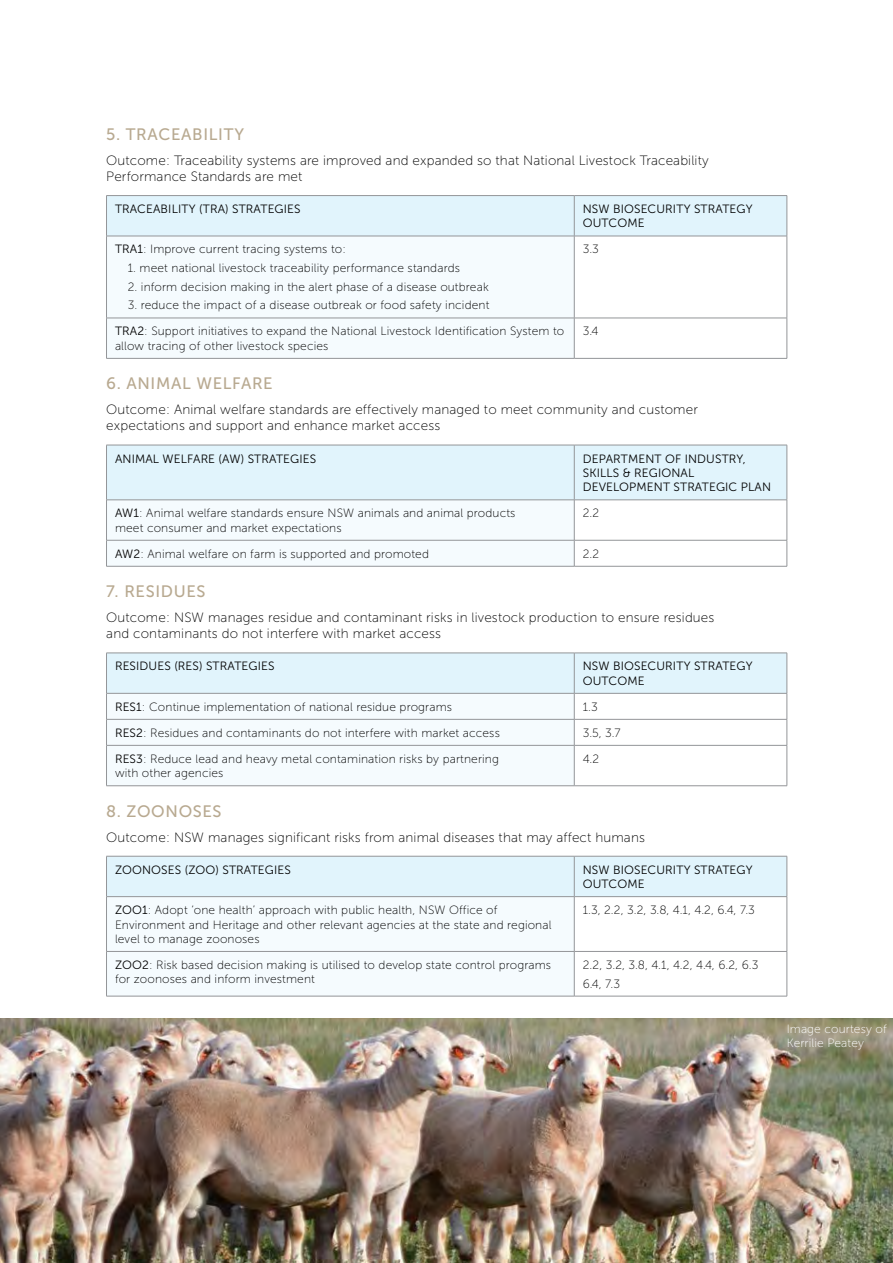
<style>
.page{position:relative;width:893px;height:1263px;background:#fff}
.page>*{position:absolute;margin:0;border:0;box-sizing:border-box;transform-origin:0 0}
.heading2{font:16.5px "Museo Sans 500";letter-spacing:.04em;color:#b8a990}
.text{font:13.5px/16.2px "Museo Sans 100";letter-spacing:.01em;color:#000}
.teble_text{font:12px/14.4px "Museo Sans 100";letter-spacing:.01em;color:#000}
.teble_text-2{font:12px/14.4px "Museo Sans 300";letter-spacing:.01em;color:#000}
.table_heading{font:12px/14.4px "Museo Sans 300";letter-spacing:.01em;color:#000}
.t1{font:12px/14.4px "Museo Sans 100";letter-spacing:.01em;color:#fff}
.s1{font-family:"Museo Sans 300"}
</style>
<div class="page">
<div style="left:107px;top:196px;width:680px;height:40px;background:#e1f4fc"></div>
<div style="left:107px;top:237px;width:467px;height:121px;background:#f5fbfe"></div>
<hr style="left:574px;top:236px;width:1px;height:82px;background:#939598">
<hr style="left:106px;top:318px;width:468px;height:1px;background:#939598">
<hr style="left:574px;top:318px;width:213px;height:1px;background:#939598">
<hr style="left:574px;top:318px;width:1px;height:40px;background:#939598">
<hr style="left:106px;top:236px;width:1px;height:82px;background:#939598">
<hr style="left:787px;top:236px;width:1px;height:82px;background:#939598">
<hr style="left:106px;top:318px;width:1px;height:40px;background:#939598">
<hr style="left:787px;top:318px;width:1px;height:40px;background:#939598">
<hr style="left:106px;top:358px;width:468px;height:1px;background:#939598">
<hr style="left:574px;top:358px;width:213px;height:1px;background:#939598">
<hr style="left:574px;top:196px;width:1px;height:40px;background:#939598">
<hr style="left:106px;top:236px;width:468px;height:1px;background:#939598">
<hr style="left:574px;top:236px;width:213px;height:1px;background:#939598">
<hr style="left:106px;top:195px;width:468px;height:1px;background:#939598">
<hr style="left:106px;top:196px;width:1px;height:40px;background:#939598">
<hr style="left:574px;top:195px;width:213px;height:1px;background:#939598">
<hr style="left:787px;top:196px;width:1px;height:40px;background:#939598">
<hr style="left:574px;top:566px;width:213px;height:1px;background:#939598">
<svg style="left:106px;top:445px;width:682px;height:121px"></svg>
<hr style="left:106px;top:566px;width:468px;height:1px;background:#939598">
<svg style="left:106px;top:654px;width:682px;height:132px"></svg>
<hr style="left:106px;top:745px;width:1px;height:40px;background:#939598">
<hr style="left:787px;top:745px;width:1px;height:40px;background:#939598">
<hr style="left:106px;top:785px;width:468px;height:1px;background:#939598">
<hr style="left:574px;top:785px;width:213px;height:1px;background:#939598">
<hr style="left:574px;top:653px;width:1px;height:40px;background:#939598">
<hr style="left:106px;top:693px;width:468px;height:1px;background:#939598">
<hr style="left:574px;top:693px;width:213px;height:1px;background:#939598">
<hr style="left:106px;top:653px;width:468px;height:1px;background:#939598">
<hr style="left:106px;top:653px;width:1px;height:40px;background:#939598">
<hr style="left:574px;top:653px;width:213px;height:1px;background:#939598">
<hr style="left:787px;top:653px;width:1px;height:40px;background:#939598">
<div style="left:107px;top:857px;width:680px;height:39px;background:#e1f4fc"></div>
<div style="left:107px;top:897px;width:467px;height:99px;background:#f5fbfe"></div>
<hr style="left:574px;top:897px;width:1px;height:54px;background:#939598">
<hr style="left:106px;top:951px;width:468px;height:1px;background:#939598">
<hr style="left:574px;top:951px;width:213px;height:1px;background:#939598">
<hr style="left:574px;top:952px;width:1px;height:44px;background:#939598">
<hr style="left:106px;top:897px;width:1px;height:54px;background:#939598">
<hr style="left:787px;top:897px;width:1px;height:54px;background:#939598">
<hr style="left:106px;top:952px;width:1px;height:44px;background:#939598">
<hr style="left:787px;top:952px;width:1px;height:44px;background:#939598">
<hr style="left:106px;top:996px;width:468px;height:1px;background:#939598">
<hr style="left:574px;top:996px;width:213px;height:1px;background:#939598">
<hr style="left:574px;top:856px;width:1px;height:40px;background:#939598">
<hr style="left:106px;top:896px;width:468px;height:1px;background:#939598">
<hr style="left:574px;top:896px;width:213px;height:1px;background:#939598">
<hr style="left:106px;top:856px;width:468px;height:1px;background:#939598">
<hr style="left:106px;top:856px;width:1px;height:40px;background:#939598">
<hr style="left:574px;top:856px;width:213px;height:1px;background:#939598">
<hr style="left:787px;top:856px;width:1px;height:40px;background:#939598">
<img style="left:0;top:1018px;width:893px;height:245px">
<p class="heading2" style="left:106px;top:125px;width:139px">5. TRACEABILITY</p>
<p class="text" style="left:106px;top:152px;width:604px">Outcome: Traceability systems are improved and expanded so that National Livestock Traceability<br>Performance Standards are met</p>
<p class="teble_text-2" style="left:115px;top:202px;width:187px">TRACEABILITY (TRA) STRATEGIES</p>
<p class="table_heading" style="left:583px;top:202px;width:171px">NSW BIOSECURITY STRATEGY<br>OUTCOME</p>
<p class="teble_text" style="left:115px;top:242px;width:233px"><span class="s1">TRA1</span>: Improve current tracing systems to:</p>
<p class="teble_text" style="left:128px;top:261px;width:334px">1. meet national livestock traceability performance standards</p>
<p class="teble_text" style="left:128px;top:280px;width:362px">2. inform decision making in the alert phase of a disease outbreak</p>
<p class="teble_text" style="left:128px;top:298px;width:363px">3. reduce the impact of a disease outbreak or food safety incident</p>
<p class="teble_text" style="left:583px;top:242px;width:18px">3.3</p>
<p class="teble_text" style="left:115px;top:324px;width:451px"><span class="s1">TRA2</span>: Support initiatives to expand the National Livestock Identification System to allow tracing of other livestock species</p>
<p class="teble_text" style="left:583px;top:324px;width:17px">3.4</p>
<p class="heading2" style="left:106px;top:375px;width:168px">6. ANIMAL WELFARE</p>
<p class="text" style="left:106px;top:401px;width:593px">Outcome: Animal welfare standards are effectively managed to meet community and customer expectations and support and enhance market access</p>
<p class="teble_text-2" style="left:115px;top:451px;width:203px">ANIMAL WELFARE (AW) STRATEGIES</p>
<p class="teble_text-2" style="left:583px;top:451px;width:190px">DEPARTMENT OF INDUSTRY,<br>SKILLS &amp; REGIONAL<br>DEVELOPMENT STRATEGIC PLAN</p>
<p class="teble_text" style="left:115px;top:506px;width:402px"><span class="s1">AW1</span>: Animal welfare standards ensure NSW animals and animal products meet consumer and market expectations</p>
<p class="teble_text" style="left:583px;top:506px;width:18px">2.2</p>
<p class="teble_text" style="left:115px;top:547px;width:315px"><span class="s1">AW2</span>: Animal welfare on farm is supported and promoted</p>
<p class="teble_text" style="left:583px;top:547px;width:18px">2.2</p>
<p class="heading2" style="left:106px;top:583px;width:101px">7. RESIDUES</p>
<p class="text" style="left:106px;top:609px;width:610px">Outcome: NSW manages residue and contaminant risks in livestock production to ensure residues and contaminants do not interfere with market access</p>
<p class="teble_text-2" style="left:115px;top:659px;width:161px">RESIDUES (RES) STRATEGIES</p>
<p class="table_heading" style="left:583px;top:659px;width:171px">NSW BIOSECURITY STRATEGY<br>OUTCOME</p>
<p class="teble_text" style="left:115px;top:700px;width:339px"><span class="s1">RES1</span>: Continue implementation of national residue programs</p>
<p class="teble_text" style="left:583px;top:700px;width:17px">1.3</p>
<p class="teble_text" style="left:115px;top:726px;width:386px"><span class="s1">RES2</span>: Residues and contaminants do not interfere with market access</p>
<p class="teble_text" style="left:583px;top:726px;width:39px">3.5, 3.7</p>
<p class="teble_text" style="left:115px;top:752px;width:385px"><span class="s1">RES3</span>: Reduce lead and heavy metal contamination risks by partnering with other agencies</p>
<p class="teble_text" style="left:583px;top:752px;width:18px">4.2</p>
<p class="heading2" style="left:106px;top:802px;width:117px">8. ZOONOSES</p>
<p class="text" style="left:106px;top:829px;width:540px">Outcome: NSW manages significant risks from animal diseases that may affect humans</p>
<p class="teble_text-2" style="left:115px;top:862px;width:177px">ZOONOSES (ZOO) STRATEGIES</p>
<p class="table_heading" style="left:583px;top:862px;width:171px">NSW BIOSECURITY STRATEGY<br>OUTCOME</p>
<p class="teble_text" style="left:115px;top:903px;width:438px"><span class="s1">ZOO1</span>: Adopt ‘one health’ approach with public health, NSW Office of<br>Environment and Heritage and other relevant agencies at the state and regional level to manage zoonoses</p>
<p class="teble_text" style="left:583px;top:903px;width:174px">1.3, 2.2, 3.2, 3.8, 4.1, 4.2, 6.4, 7.3</p>
<p class="teble_text" style="left:115px;top:958px;width:438px"><span class="s1">ZOO2</span>: Risk based decision making is utilised to develop state control programs for zoonoses and inform investment</p>
<p class="teble_text" style="left:583px;top:958px;width:177px">2.2, 3.2, 3.8, 4.1, 4.2, 4.4, 6.2, 6.3</p>
<p class="teble_text" style="left:583px;top:976px;width:39px">6.4, 7.3</p>
<p class="t1" style="left:787px;top:1022px;width:101px">Image courtesy of<br>Kerrilie Peatey</p>
</div>
